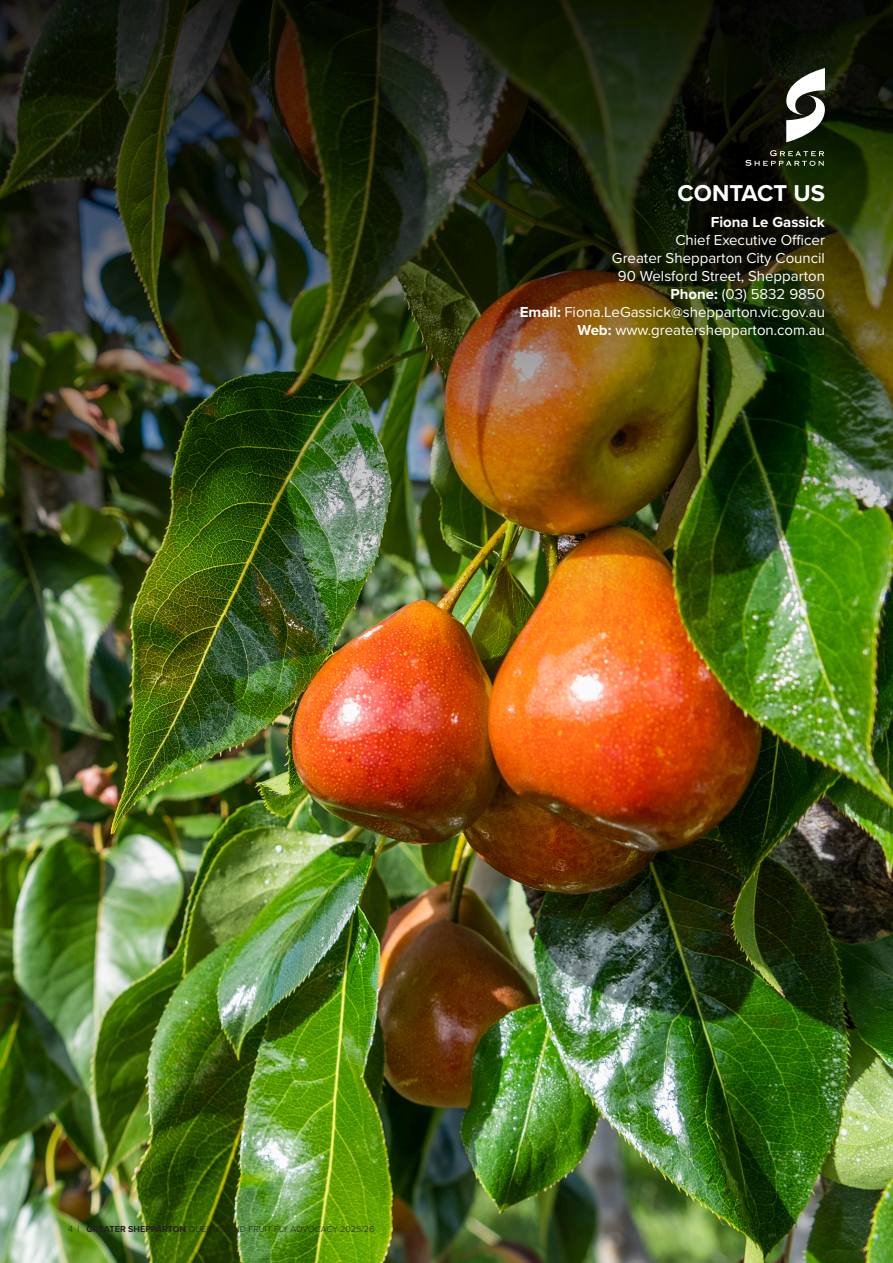
<style>
.page{position:relative;width:893px;height:1263px;background:#fff}
.page>*{position:absolute;margin:0;border:0;box-sizing:border-box;transform-origin:0 0}
.t1{font:700 23.85px "Proxima Nova";color:#fff}
.t2{font:15px/18px "Proxima Nova";color:#fff;text-align:right}
.t3{font:700 15px "Proxima Nova";color:#fff}
.t4{font:300 9px "Proxima Nova";color:#231f20}
.s1{font-weight:700}
</style>
<div class="page">
<img style="left:0;top:602px;width:893px;height:661px">
<img style="left:0;top:0;width:893px;height:602px">
<svg style="left:786px;top:68px;width:39px;height:74px"></svg>
<svg style="left:745px;top:150px;width:79px;height:16px"></svg>
<h1 class="t1" style="left:677px;top:175px;width:149px">CONTACT US</h1>
<p class="t3" style="left:711px;top:211px;width:116px">Fiona Le Gassick</p>
<p class="t2" style="left:520px;top:230px;width:307px">Chief Executive Officer<br>Greater Shepparton City Council<br>90 Welsford Street, Shepparton<br><span class="s1">Phone:</span> (03) 5832 9850<br><span class="s1">Email:</span> Fiona.LeGassick@shepparton.vic.gov.au <span class="s1">Web:</span> www.greatershepparton.com.au</p>
<p class="t4" style="left:68px;top:1222px;width:308px">4 | <span class="s1">GREATER SHEPPARTON</span> QUEENSLAND FRUIT FLY ADVOCACY 2025/26</p>
</div>
